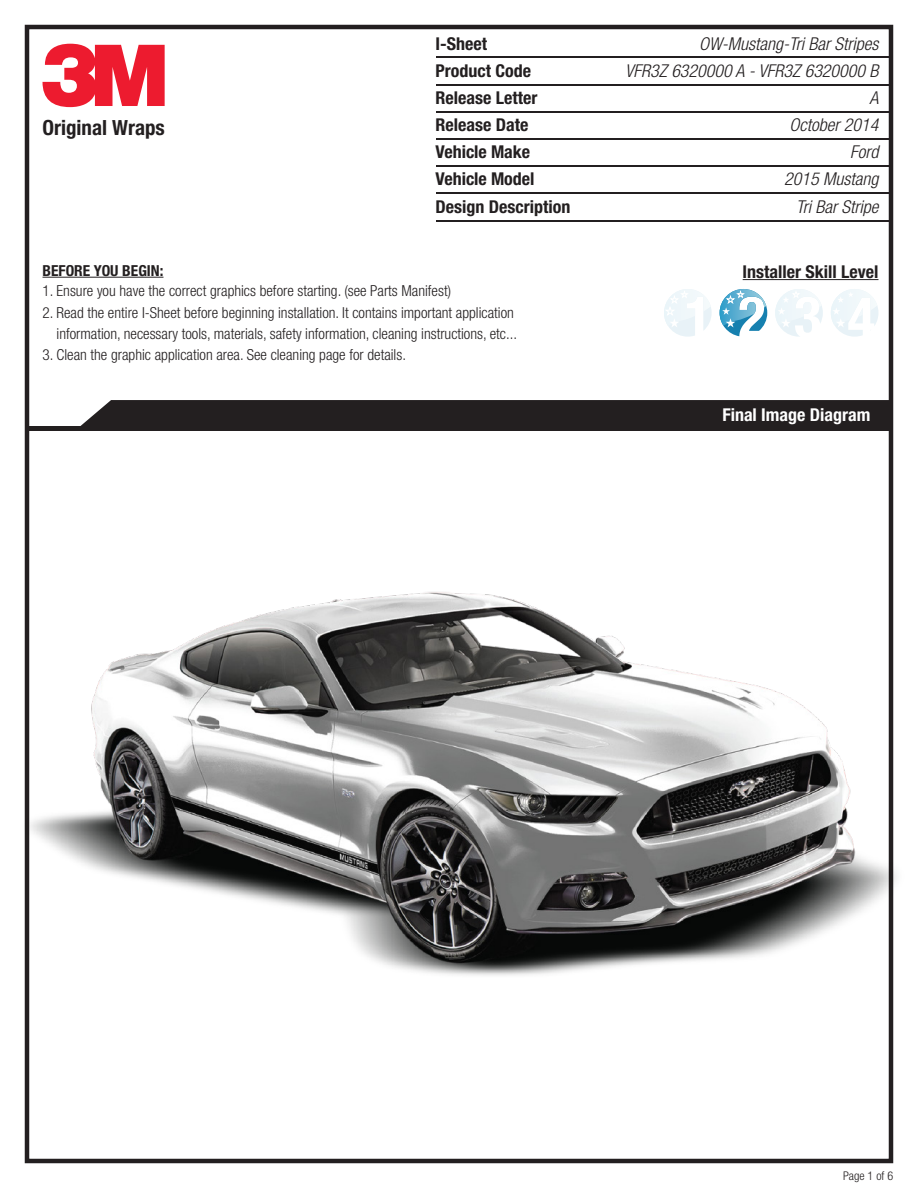
<style>
.page{position:relative;width:918px;height:1188px;background:#fff}
.page>*{position:absolute;margin:0;border:0;box-sizing:border-box;transform-origin:0 0}
.t1{font:700 condensed 21px "Helvetica Neue LT Pro";color:#231f20}
.t2{font:700 condensed 17.7px/27.2px "Helvetica Neue LT Pro";color:#231f20}
.t3{font:italic 300 condensed 17.7px/27.2px "Helvetica Neue LT Pro";color:#231f20;text-align:right}
.t4{font:700 condensed 17.7px "Helvetica Neue LT Pro";color:#fff}
.t5{font:300 condensed 15.15px/21.3px "Helvetica Neue LT Pro";color:#231f20;text-align:right}
.t6{font:700 condensed 15.15px "Helvetica Neue LT Pro";color:#231f20}
.t7{font:300 condensed 12px "Helvetica Neue LT Pro";color:#231f20}
</style>
<div class="page">
<div style="left:25px;top:25px;width:868px;height:1138px;background:#fff;border:4px solid #231f20"></div>
<img style="left:24px;top:565px;width:873px;height:433px">
<svg style="left:43px;top:44px;width:122px;height:63px"></svg>
<div style="left:80px;top:400px;width:811px;height:26px;background:#231f20"></div>
<div style="left:27px;top:426px;width:864px;height:5px;background:#231f20"></div>
<hr style="left:43px;top:277px;width:120px;height:1px;background:#231f20">
<hr style="left:743px;top:279px;width:135px;height:1px;background:#231f20">
<hr style="left:436px;top:57px;width:455px;height:1px;background:#231f20">
<hr style="left:436px;top:84px;width:455px;height:1px;background:#231f20">
<hr style="left:436px;top:111px;width:455px;height:1px;background:#231f20">
<hr style="left:436px;top:138px;width:455px;height:2px;background:#231f20">
<hr style="left:436px;top:166px;width:455px;height:1px;background:#231f20">
<hr style="left:436px;top:193px;width:455px;height:1px;background:#231f20">
<hr style="left:436px;top:220px;width:455px;height:1px;background:#231f20">
<svg style="left:664px;top:289px;width:48px;height:48px"></svg>
<svg style="left:720px;top:289px;width:47px;height:47px"></svg>
<svg style="left:775px;top:289px;width:48px;height:48px"></svg>
<svg style="left:831px;top:289px;width:48px;height:48px"></svg>
<h1 class="t1" style="left:43px;top:114px;width:124px">Original Wraps</h1>
<p class="t2" style="left:435px;top:30px;width:136px">I-Sheet<br>Product Code<br>Release Letter<br>Release Date<br>Vehicle Make<br>Vehicle Model<br>Design Description</p>
<p class="t6" style="left:43px;top:261px;width:122px">BEFORE YOU BEGIN:</p>
<p class="t5" style="left:43px;top:280px;width:410px">1. Ensure you have the correct graphics before starting. (see Parts Manifest)</p>
<p class="t5" style="left:43px;top:301px;width:476px">2. Read the entire I-Sheet before beginning installation. It contains important application information, necessary tools, materials, safety information, cleaning instructions, etc...</p>
<p class="t5" style="left:43px;top:344px;width:365px">3. Clean the graphic application area. See cleaning page for details.</p>
<p class="t3" style="left:625px;top:30px;width:255px">OW-Mustang-Tri Bar Stripes<br>VFR3Z 6320000 A - VFR3Z 6320000 B<br>A<br>October 2014<br>Ford<br>2015 Mustang<br>Tri Bar Stripe</p>
<p class="t2" style="left:743px;top:258px;width:137px">Installer Skill Level</p>
<p class="t4" style="left:722px;top:404px;width:150px">Final Image Diagram</p>
<p class="t7" style="left:843px;top:1168px;width:52px">Page 1 of 6</p>
</div>
